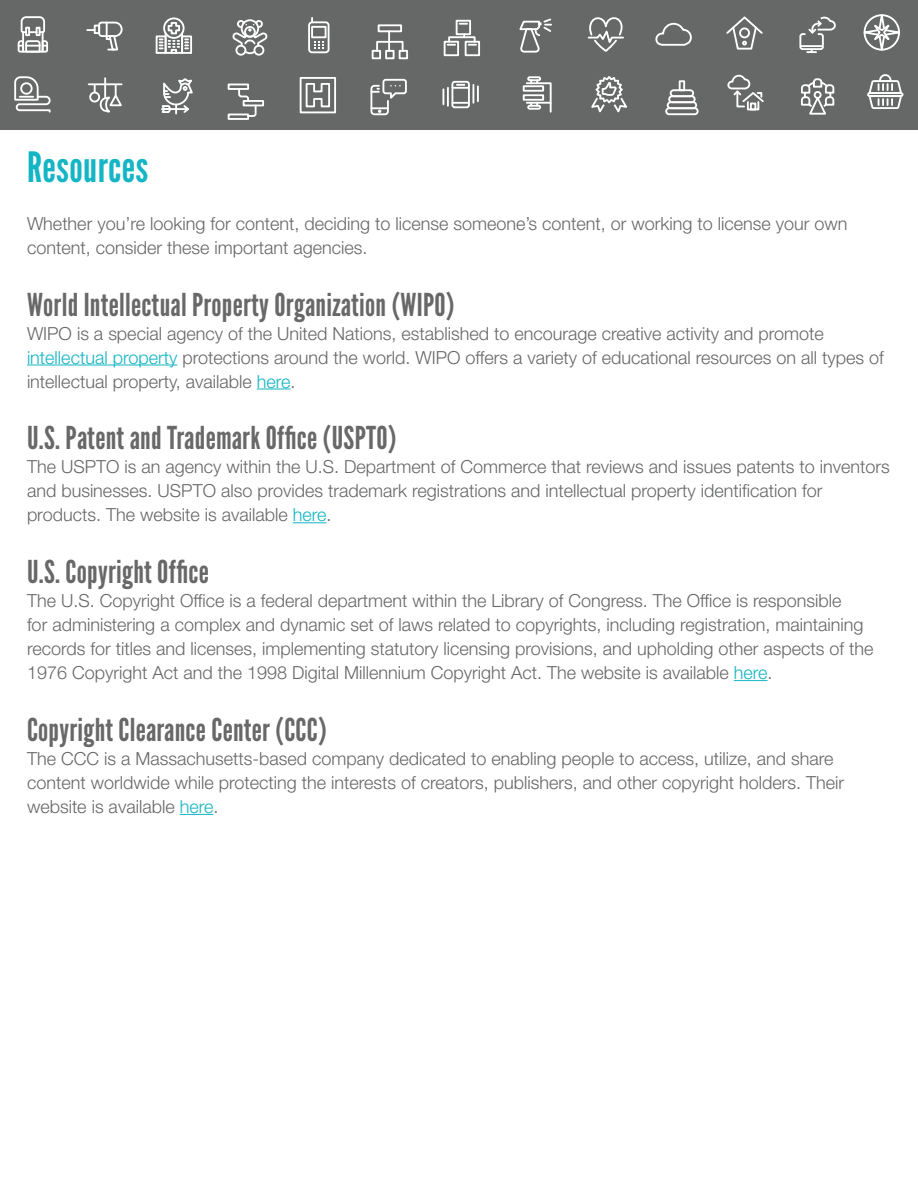
<style>
.page{position:relative;width:918px;height:1188px;background:#fff}
.page>*{position:absolute;margin:0;border:0;box-sizing:border-box;transform-origin:0 0}
.t1{font:41.7px "League Gothic";letter-spacing:.01em;color:#14b5c4}
.t2{font:31.5px "League Gothic";letter-spacing:.01em;color:#676867}
.t3{font:300 18px/24px "Helvetica Neue LT Std";color:#666767}
.s1{color:#14b5c4}
</style>
<div class="page">
<div style="left:0;top:0;width:918px;height:130px;background:#666767"></div>
<svg style="left:370px;top:78px;width:37px;height:38px"></svg>
<div style="left:451px;top:81px;width:19px;height:27px;border:2px solid #fff;border-radius:2px"></div>
<svg style="left:442px;top:84px;width:37px;height:22px"></svg>
<svg style="left:314px;top:41px;width:9px;height:8px"></svg>
<div style="left:308px;top:21px;width:22px;height:32px;border:2px solid #fff;border-radius:3px"></div>
<div style="left:311px;top:26px;width:16px;height:12px;border:2px solid #fff"></div>
<div style="left:300px;top:77px;width:36px;height:36px;border:2px solid #fff"></div>
<svg style="left:305px;top:83px;width:25px;height:25px"></svg>
<svg style="left:587px;top:17px;width:37px;height:35px"></svg>
<div style="left:181px;top:35px;width:11px;height:19px;border:2px solid #fff"></div>
<div style="left:156px;top:35px;width:11px;height:19px;border:2px solid #fff"></div>
<hr style="left:157px;top:52px;width:34px;height:2px;background:#fff">
<div style="left:163px;top:17px;width:22px;height:22px;border:2px solid #fff;border-radius:50%"></div>
<svg style="left:160px;top:21px;width:28px;height:33px"></svg>
<svg style="left:17px;top:16px;width:31px;height:37px"></svg>
<svg style="left:519px;top:18px;width:33px;height:35px"></svg>
<svg style="left:161px;top:78px;width:32px;height:37px"></svg>
<svg style="left:14px;top:76px;width:37px;height:37px"></svg>
<svg style="left:87px;top:21px;width:36px;height:30px"></svg>
<div style="left:523px;top:85px;width:21px;height:7px;border:2px solid #fff"></div>
<div style="left:523px;top:94px;width:21px;height:7px;border:2px solid #fff"></div>
<div style="left:527px;top:76px;width:14px;height:5px;border:2px solid #fff;border-radius:2px"></div>
<svg style="left:525px;top:80px;width:27px;height:33px"></svg>
<hr style="left:89px;top:83px;width:33px;height:2px;background:#fff">
<hr style="left:104px;top:78px;width:2px;height:20px;background:#fff">
<div style="left:89px;top:92px;width:11px;height:10px;border:2px solid #fff;border-radius:50%"></div>
<svg style="left:94px;top:84px;width:29px;height:29px"></svg>
<div style="left:665px;top:107px;width:34px;height:8px;border:2px solid #fff;border-radius:3px"></div>
<div style="left:667px;top:101px;width:30px;height:8px;border:2px solid #fff;border-radius:3px"></div>
<div style="left:668px;top:95px;width:28px;height:8px;border:2px solid #fff;border-radius:3px"></div>
<div style="left:670px;top:89px;width:24px;height:8px;border:2px solid #fff;border-radius:3px"></div>
<div style="left:679px;top:80px;width:6px;height:11px;border:2px solid #fff"></div>
<div style="left:253px;top:45px;width:11px;height:11px;border:2px solid #fff;border-radius:50%"></div>
<div style="left:235px;top:45px;width:11px;height:11px;border:2px solid #fff;border-radius:50%"></div>
<svg style="left:232px;top:19px;width:36px;height:36px"></svg>
<div style="left:228px;top:84px;width:21px;height:6px;border:2px solid #fff"></div>
<div style="left:243px;top:100px;width:21px;height:6px;border:2px solid #fff"></div>
<div style="left:228px;top:114px;width:21px;height:6px;border:2px solid #fff"></div>
<svg style="left:237px;top:87px;width:20px;height:31px"></svg>
<hr style="left:388px;top:31px;width:2px;height:20px;background:#fff">
<div style="left:378px;top:24px;width:24px;height:8px;border:2px solid #fff"></div>
<div style="left:385px;top:50px;width:10px;height:9px;border:2px solid #fff"></div>
<div style="left:372px;top:50px;width:9px;height:9px;border:2px solid #fff"></div>
<div style="left:399px;top:50px;width:9px;height:9px;border:2px solid #fff"></div>
<div style="left:376px;top:41px;width:28px;height:11px;border:2px solid #fff"></div>
<div style="left:444px;top:41px;width:15px;height:15px;border:2px solid #fff"></div>
<div style="left:465px;top:41px;width:15px;height:15px;border:2px solid #fff"></div>
<div style="left:456px;top:20px;width:15px;height:15px;border:2px solid #fff"></div>
<div style="left:448px;top:36px;width:28px;height:7px;border:2px solid #fff"></div>
<svg style="left:460px;top:23px;width:7px;height:2px"></svg>
<svg style="left:469px;top:44px;width:7px;height:2px"></svg>
<svg style="left:448px;top:44px;width:7px;height:2px"></svg>
<svg style="left:655px;top:22px;width:37px;height:24px"></svg>
<div style="left:747px;top:101px;width:12px;height:9px;border:2px solid #fff"></div>
<div style="left:750px;top:103px;width:6px;height:7px;border:2px solid #fff"></div>
<svg style="left:727px;top:74px;width:37px;height:34px"></svg>
<svg style="left:807px;top:50px;width:9px;height:3px"></svg>
<hr style="left:800px;top:45px;width:23px;height:2px;background:#fff">
<div style="left:799px;top:33px;width:25px;height:17px;border:2px solid #fff;border-radius:2px"></div>
<svg style="left:807px;top:16px;width:29px;height:19px"></svg>
<svg style="left:591px;top:76px;width:36px;height:37px"></svg>
<svg style="left:726px;top:16px;width:37px;height:34px"></svg>
<svg style="left:867px;top:74px;width:36px;height:35px"></svg>
<svg style="left:801px;top:78px;width:34px;height:37px"></svg>
<svg style="left:863px;top:14px;width:37px;height:37px"></svg>
<hr style="left:27px;top:365px;width:150px;height:1px;background:#14b5c4">
<hr style="left:257px;top:389px;width:33px;height:1px;background:#14b5c4">
<hr style="left:293px;top:522px;width:33px;height:1px;background:#14b5c4">
<hr style="left:734px;top:680px;width:34px;height:1px;background:#14b5c4">
<hr style="left:180px;top:814px;width:33px;height:1px;background:#14b5c4">
<h1 class="t1" style="left:27px;top:142px;width:123px">Resources</h1>
<p class="t3" style="left:27px;top:211px;width:822px">Whether you’re looking for content, deciding to license someone’s content, or working to license your own content, consider these important agencies.</p>
<h2 class="t2" style="left:27px;top:286px;width:429px">World Intellectual Property Organization (WIPO)</h2>
<p class="t3" style="left:27px;top:321px;width:858px">WIPO is a special agency of the United Nations, established to encourage creative activity and promote <span class="s1">intellectual property</span> protections around the world. WIPO offers a variety of educational resources on all types of intellectual property, available <span class="s1">here</span>.</p>
<h2 class="t2" style="left:27px;top:419px;width:371px">U.S. Patent and Trademark Office (USPTO)</h2>
<p class="t3" style="left:27px;top:455px;width:864px">The USPTO is an agency within the U.S. Department of Commerce that reviews and issues patents to inventors and businesses. USPTO also provides trademark registrations and intellectual property identification for products. The website is available <span class="s1">here</span>.</p>
<h2 class="t2" style="left:27px;top:553px;width:183px">U.S. Copyright Office</h2>
<p class="t3" style="left:27px;top:588px;width:848px">The U.S. Copyright Office is a federal department within the Library of Congress. The Office is responsible<br>for administering a complex and dynamic set of laws related to copyrights, including registration, maintaining records for titles and licenses, implementing statutory licensing provisions, and upholding other aspects of the 1976 Copyright Act and the 1998 Digital Millennium Copyright Act. The website is available <span class="s1">here</span>.</p>
<h2 class="t2" style="left:27px;top:711px;width:301px">Copyright Clearance Center (CCC)</h2>
<p class="t3" style="left:27px;top:746px;width:819px">The CCC is a Massachusetts-based company dedicated to enabling people to access, utilize, and share content worldwide while protecting the interests of creators, publishers, and other copyright holders. Their website is available <span class="s1">here</span>.</p>
</div>
